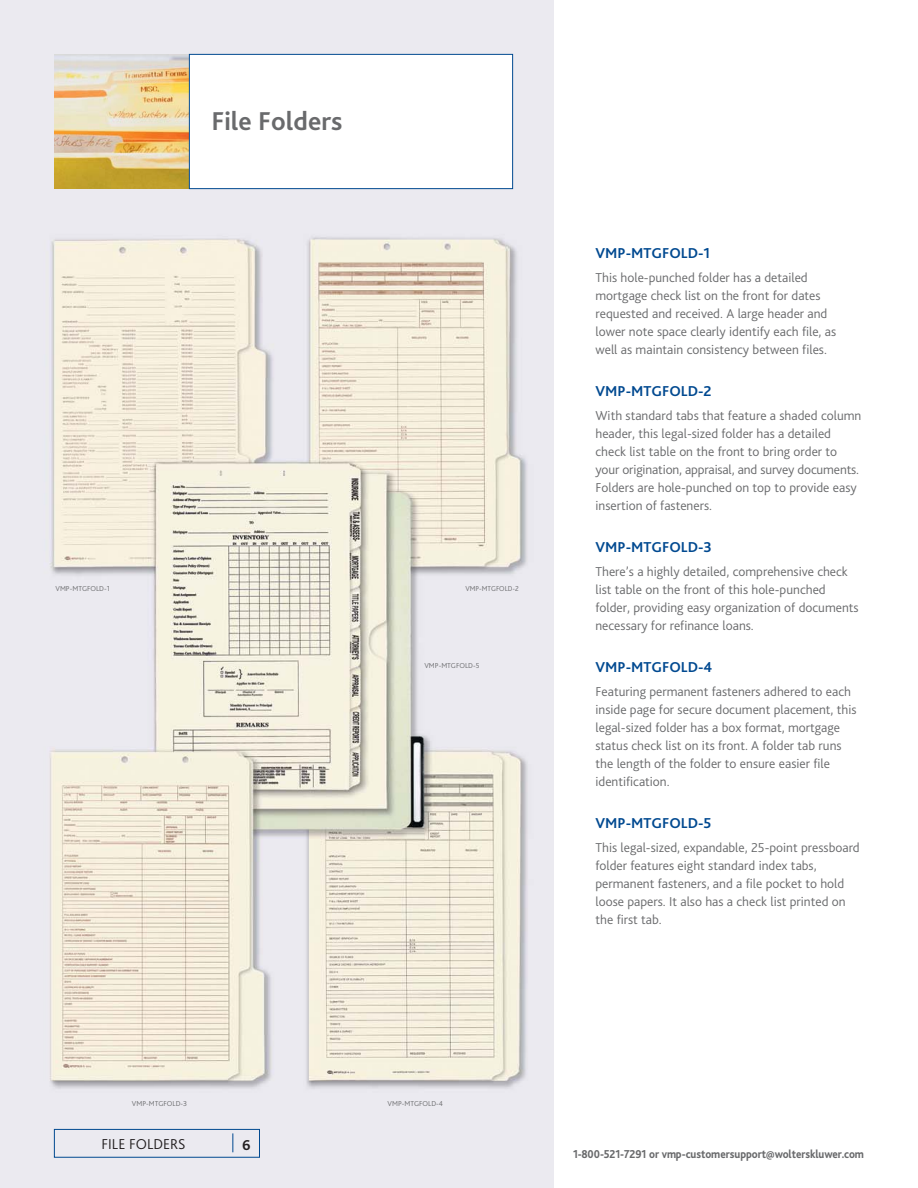
<style>
.page{position:relative;width:918px;height:1188px;background:#fff}
.page>*{position:absolute;margin:0;border:0;box-sizing:border-box;transform-origin:0 0}
.t1{font:700 27px "Bliss 2";color:#696a6c}
.t2{font:700 15px "Bliss 2";color:#004990}
.t3{font:300 15px "Bliss 2";color:#231f20}
.t4{font:700 15px "Bliss 2";color:#231f20}
.t5{font:300 13.5px/18px "Bliss 2";color:#696a6c}
.t6{font:800 12px "Bliss 2";color:#696a6c;scale:.9 1}
.t7{font:300 7.5px "Bliss 2";color:#696a6c}
</style>
<div class="page">
<img style="left:0;top:0;width:554px;height:1187px">
<div style="left:54px;top:1129px;width:206px;height:29px;border:1px solid #004990"></div>
<svg style="left:232px;top:1133px;width:1px;height:19px"></svg>
<img style="left:54px;top:54px;width:135px;height:135px">
<div style="left:189px;top:54px;width:324px;height:135px;background:#fff"></div>
<div style="left:189px;top:54px;width:324px;height:135px;border:1px solid #004990"></div>
<h1 class="t1" style="left:211px;top:111px;width:133px">File Folders</h1>
<p class="t7" style="left:56px;top:586px;width:56px">VMP-MTGFOLD-1</p>
<p class="t7" style="left:465px;top:586px;width:55px">VMP-MTGFOLD-2</p>
<p class="t7" style="left:424px;top:662px;width:57px">VMP-MTGFOLD-5</p>
<p class="t2" style="left:596px;top:247px;width:116px">VMP-MTGFOLD-1</p>
<p class="t5" style="left:596px;top:270px;width:242px">This hole-punched folder has a detailed mortgage check list on the front for dates requested and received. A large header and lower note space clearly identify each file, as well as maintain consistency between files.</p>
<p class="t2" style="left:596px;top:385px;width:118px">VMP-MTGFOLD-2</p>
<p class="t5" style="left:596px;top:408px;width:267px">With standard tabs that feature a shaded column header, this legal-sized folder has a detailed check list table on the front to bring order to your origination, appraisal, and survey documents.<br>Folders are hole-punched on top to provide easy insertion of fasteners.</p>
<p class="t2" style="left:596px;top:541px;width:118px">VMP-MTGFOLD-3</p>
<p class="t5" style="left:596px;top:564px;width:265px">There’s a highly detailed, comprehensive check list table on the front of this hole-punched folder, providing easy organization of documents necessary for refinance loans.</p>
<p class="t2" style="left:596px;top:661px;width:118px">VMP-MTGFOLD-4</p>
<p class="t5" style="left:596px;top:684px;width:263px">Featuring permanent fasteners adhered to each inside page for secure document placement, this legal-sized folder has a box format, mortgage status check list on its front. A folder tab runs the length of the folder to ensure easier file identification.</p>
<p class="t2" style="left:596px;top:817px;width:118px">VMP-MTGFOLD-5</p>
<p class="t5" style="left:596px;top:840px;width:266px">This legal-sized, expandable, 25-point pressboard folder features eight standard index tabs, permanent fasteners, and a file pocket to hold loose papers. It also has a check list printed on the first tab.</p>
<p class="t7" style="left:132px;top:1101px;width:57px">VMP-MTGFOLD-3</p>
<p class="t7" style="left:388px;top:1101px;width:57px">VMP-MTGFOLD-4</p>
<p class="t3" style="left:102px;top:1138px;width:86px">FILE FOLDERS</p>
<p class="t4" style="left:242px;top:1139px;width:10px">6</p>
<p class="t6" style="left:573px;top:1149px;width:325px">1-800-521-7291 or vmp-customersupport@wolterskluwer.com</p>
</div>
